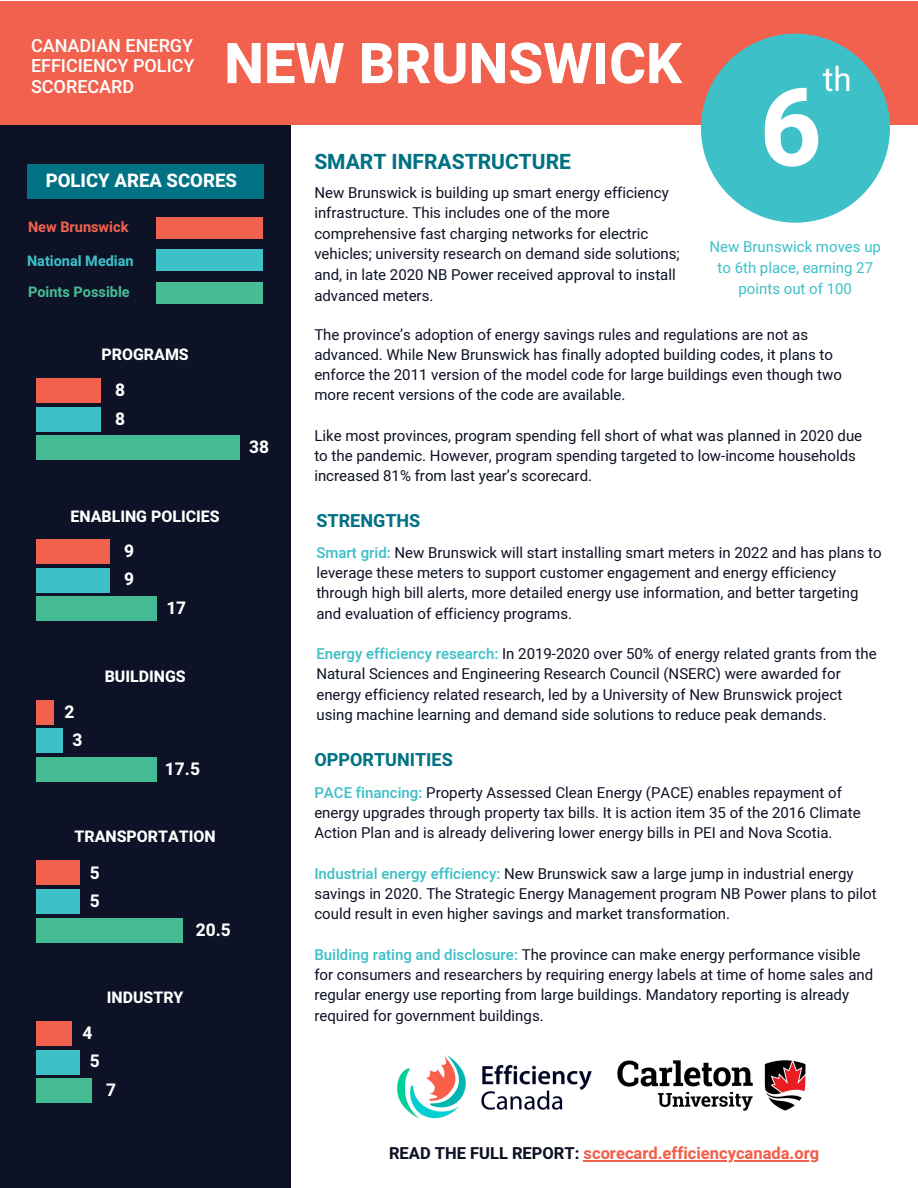
<style>
.page{position:relative;width:918px;height:1188px;background:#fff}
.page>*{position:absolute;margin:0;border:0;box-sizing:border-box;transform-origin:0 0}
.t1{font:700 108px "Heebo";color:#fff}
.t2{font:800 56.4px "Heebo";color:#fff}
.t3{font:33px "Heebo";color:#fff}
.t4{font:700 21px "Heebo";color:#017283}
.t5{font:800 18.6px "Heebo";color:#fff}
.t6{font:500 18px/20.9px "Heebo";color:#fff;text-align:justify}
.t7{font:700 18px "Heebo";color:#017283}
.t8{font:700 17.4px "Heebo";color:#fff}
.t9{font:700 16.5px "Heebo";color:#f1614d}
.t10{font:800 15.9px "Heebo";color:#fff}
.t11{font:15px/20.2px "Heebo";color:#0e1226}
.t12{font:15px/20.9px "Heebo";color:#3dc0c7;text-align:center}
.t13{font:700 14.4px "Heebo";color:#3dc0c7}
.t14{font:700 14.4px "Heebo";color:#47bc95}
.t15{font:700 14.4px "Heebo";color:#f1614d}
.s1{font-weight:500;color:#3dc0c7}
.s2{color:#0e1226}
</style>
<div class="page">
<div style="left:0;top:7px;width:290px;height:1181px;background:#0e1226"></div>
<div style="left:0;top:1px;width:918px;height:124px;background:#f1614d"></div>
<svg style="left:701px;top:34px;width:189px;height:189px"></svg>
<div style="left:157px;top:217px;width:106px;height:22px;background:#f1614d"></div>
<div style="left:157px;top:249px;width:106px;height:22px;background:#3dc0c7"></div>
<div style="left:157px;top:282px;width:106px;height:21px;background:#47bc95"></div>
<img style="left:397px;top:1055px;width:181px;height:64px">
<div style="left:27px;top:164px;width:236px;height:35px;background:#017283"></div>
<hr style="left:584px;top:1160px;width:235px;height:2px;background:#f1614d">
<div style="left:36px;top:378px;width:65px;height:25px;background:#f1614d"></div>
<div style="left:36px;top:539px;width:74px;height:25px;background:#f1614d"></div>
<div style="left:36px;top:700px;width:18px;height:25px;background:#f1614d"></div>
<div style="left:36px;top:728px;width:27px;height:25px;background:#3dc0c7"></div>
<div style="left:36px;top:861px;width:44px;height:24px;background:#f1614d"></div>
<div style="left:36px;top:1021px;width:36px;height:25px;background:#f1614d"></div>
<div style="left:36px;top:407px;width:65px;height:25px;background:#3dc0c7"></div>
<div style="left:36px;top:568px;width:74px;height:25px;background:#3dc0c7"></div>
<div style="left:36px;top:890px;width:44px;height:24px;background:#3dc0c7"></div>
<div style="left:36px;top:1050px;width:44px;height:25px;background:#3dc0c7"></div>
<div style="left:36px;top:436px;width:204px;height:24px;background:#45bb94"></div>
<div style="left:36px;top:596px;width:121px;height:25px;background:#45bb94"></div>
<div style="left:36px;top:757px;width:121px;height:25px;background:#45bb94"></div>
<div style="left:36px;top:918px;width:147px;height:25px;background:#45bb94"></div>
<div style="left:36px;top:1079px;width:56px;height:24px;background:#45bb94"></div>
<img style="left:578px;top:1060px;width:228px;height:51px">
<p class="t6" style="left:31px;top:36px;width:165px">CANADIAN ENERGY EFFICIENCY POLICY SCORECARD</p>
<p class="t2" style="left:224px;top:24px;width:459px">NEW BRUNSWICK</p>
<p class="t4" style="left:314px;top:147px;width:258px">SMART INFRASTRUCTURE</p>
<p class="t3" style="left:823px;top:56px;width:30px">th</p>
<p class="t1" style="left:760px;top:52px;width:64px">6</p>
<p class="t5" style="left:46px;top:168px;width:193px">POLICY AREA SCORES</p>
<p class="t15" style="left:28px;top:217px;width:102px">New Brunswick</p>
<p class="t13" style="left:27px;top:251px;width:108px">National Median</p>
<p class="t14" style="left:28px;top:282px;width:103px">Points Possible</p>
<p class="t10" style="left:102px;top:343px;width:89px">PROGRAMS</p>
<p class="t8" style="left:115px;top:378px;width:11px">8</p>
<p class="t8" style="left:115px;top:406px;width:11px">8</p>
<p class="t8" style="left:249px;top:435px;width:21px">38</p>
<p class="t10" style="left:71px;top:505px;width:151px">ENABLING POLICIES</p>
<p class="t8" style="left:124px;top:539px;width:11px">9</p>
<p class="t8" style="left:124px;top:567px;width:11px">9</p>
<p class="t8" style="left:166px;top:596px;width:21px">17</p>
<p class="t8" style="left:65px;top:700px;width:11px">2</p>
<p class="t8" style="left:72px;top:728px;width:11px">3</p>
<p class="t10" style="left:105px;top:665px;width:83px">BUILDINGS</p>
<p class="t8" style="left:165px;top:756px;width:37px">17.5</p>
<p class="t10" style="left:75px;top:826px;width:143px">TRANSPORTATION</p>
<p class="t8" style="left:90px;top:861px;width:11px">5</p>
<p class="t8" style="left:90px;top:889px;width:11px">5</p>
<p class="t8" style="left:196px;top:918px;width:37px">20.5</p>
<p class="t10" style="left:107px;top:987px;width:78px">INDUSTRY</p>
<p class="t8" style="left:82px;top:1021px;width:11px">4</p>
<p class="t8" style="left:90px;top:1049px;width:11px">5</p>
<p class="t8" style="left:106px;top:1078px;width:11px">7</p>
<p class="t11" style="left:314px;top:183px;width:367px">New Brunswick is building up smart energy efficiency infrastructure. This includes one of the more comprehensive fast charging networks for electric vehicles; university research on demand side solutions; and, in late 2020 NB Power received approval to install advanced meters.</p>
<p class="t11" style="left:314px;top:325px;width:529px">The province’s adoption of energy savings rules and regulations are not as advanced. While New Brunswick has finally adopted building codes, it plans to enforce the 2011 version of the model code for large buildings even though two more recent versions of the code are available.</p>
<p class="t11" style="left:314px;top:426px;width:549px">Like most provinces, program spending fell short of what was planned in 2020 due to the pandemic. However, program spending targeted to low-income households increased 81% from last year’s scorecard.</p>
<p class="t12" style="left:710px;top:237px;width:173px">New Brunswick moves up to 6th place, earning 27 points out of 100</p>
<p class="t7" style="left:316px;top:508px;width:105px">STRENGTHS</p>
<p class="t11" style="left:316px;top:543px;width:567px"><span class="s1">Smart grid:</span> New Brunswick will start installing smart meters in 2022 and has plans to leverage these meters to support customer engagement and energy efficiency through high bill alerts, more detailed energy use information, and better targeting and evaluation of efficiency programs.</p>
<p class="t11" style="left:316px;top:644px;width:562px"><span class="s1">Energy efficiency research:</span> In 2019-2020 over 50% of energy related grants from the Natural Sciences and Engineering Research Council (NSERC) were awarded for energy efficiency related research, led by a University of New Brunswick project using machine learning and demand side solutions to reduce peak demands.</p>
<p class="t7" style="left:314px;top:747px;width:140px">OPPORTUNITIES</p>
<p class="t11" style="left:314px;top:783px;width:548px"><span class="s1">PACE financing:</span> Property Assessed Clean Energy (PACE) enables repayment of energy upgrades through property tax bills. It is action item 35 of the 2016 Climate<br>Action Plan and is already delivering lower energy bills in PEI and Nova Scotia.</p>
<p class="t11" style="left:314px;top:864px;width:564px"><span class="s1">Industrial energy efficiency:</span> New Brunswick saw a large jump in industrial energy savings in 2020. The Strategic Energy Management program NB Power plans to pilot could result in even higher savings and market transformation.</p>
<p class="t11" style="left:314px;top:945px;width:560px"><span class="s1">Building rating and disclosure:</span> The province can make energy performance visible for consumers and researchers by requiring energy labels at time of home sales and regular energy use reporting from large buildings. Mandatory reporting is already required for government buildings.</p>
<p class="t9" style="left:389px;top:1142px;width:432px"><span class="s2">READ THE FULL REPORT:</span> scorecard.efficiencycanada.org</p>
</div>
